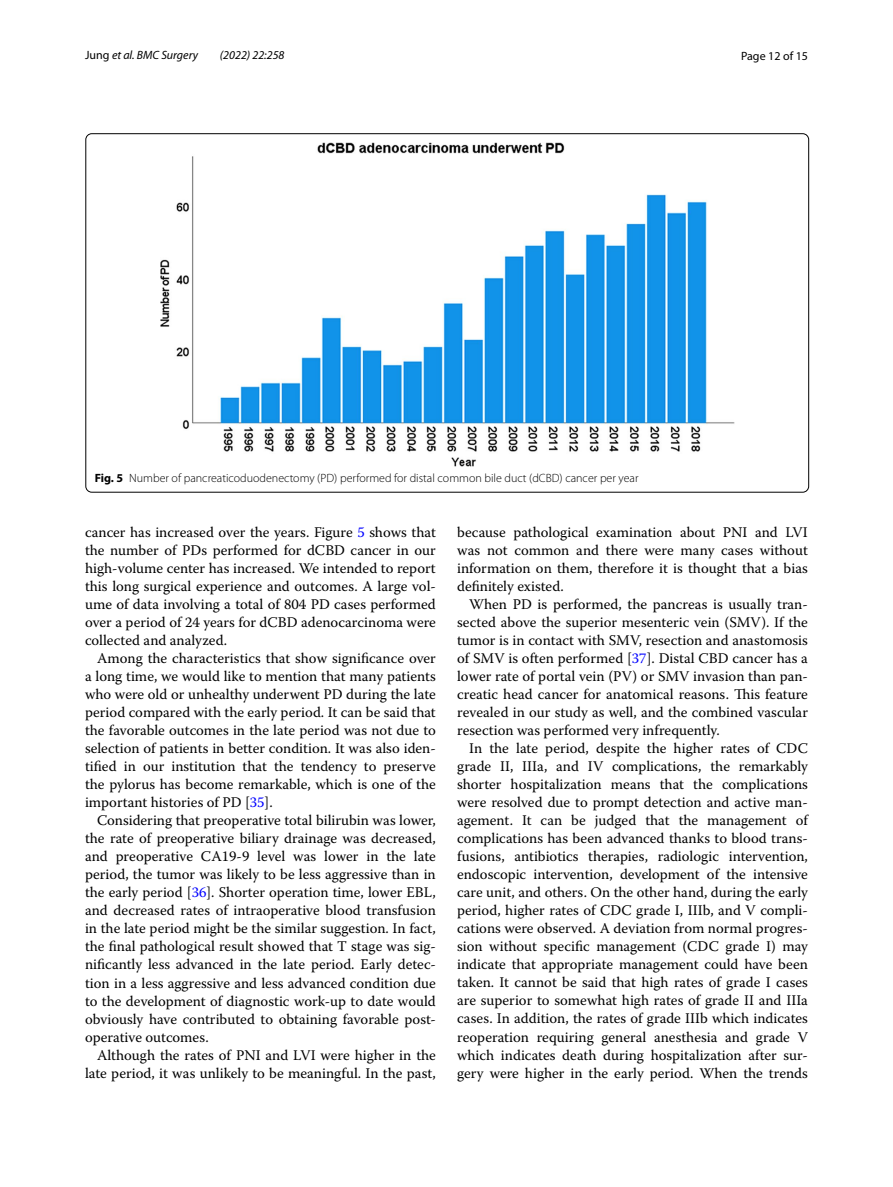
<style>
.page{position:relative;width:893px;height:1187px;background:#fff}
.page>*{position:absolute;margin:0;border:0;box-sizing:border-box;transform-origin:0 0}
.t1{font:14.7px/18px "Warnock Pro";color:#000;text-align:justify}
.t2{font:300 12px "Myriad Pro";color:#000}
.t3{font:italic 12px "Myriad Pro";color:#000}
.t4{font:12px "Myriad Pro";color:#000}
.s1{font-style:normal}
.s2{font-weight:700}
.s3{color:#00f}
</style>
<div class="page">
<img style="left:160px;top:143px;width:574px;height:323px">
<p class="t3" style="left:85px;top:48px;width:114px"><span class="s1">Jung</span> et al. BMC Surgery</p>
<p class="t3" style="left:220px;top:48px;width:66px">(2022) 22:258</p>
<p class="t4" style="left:741px;top:48px;width:68px">Page 12 of 15</p>
<p class="t2" style="left:95px;top:471px;width:545px"><span class="s2">Fig. 5</span> Number of pancreaticoduodenectomy (PD) performed for distal common bile duct (dCBD) cancer per year</p>
<p class="t1" style="left:85px;top:523px;width:352px">cancer has increased over the years. Figure <span class="s3">5</span> shows that the number of PDs performed for dCBD cancer in our high-volume center has increased. We intended to report this long surgical experience and outcomes. A large vol&shy;ume of data involving a total of 804 PD cases performed over a period of 24 years for dCBD adenocarcinoma were collected and analyzed.</p>
<p class="t1" style="left:85px;top:649px;width:352px;text-indent:12px">Among the characteristics that show significance over a long time, we would like to mention that many patients who were old or unhealthy underwent PD during the late period compared with the early period. It can be said that the favorable outcomes in the late period was not due to selection of patients in better condition. It was also iden&shy;tified in our institution that the tendency to preserve the pylorus has become remarkable, which is one of the important histories of PD [<span class="s3">35</span>].</p>
<p class="t1" style="left:85px;top:811px;width:352px;text-indent:12px">Considering that preoperative total bilirubin was lower, the rate of preoperative biliary drainage was decreased, and preoperative CA19-9 level was lower in the late period, the tumor was likely to be less aggressive than in the early period [<span class="s3">36</span>]. Shorter operation time, lower EBL, and decreased rates of intraoperative blood transfusion in the late period might be the similar suggestion. In fact, the final pathological result showed that T stage was sig&shy;nificantly less advanced in the late period. Early detec&shy;tion in a less aggressive and less advanced condition due to the development of diagnostic work-up to date would obviously have contributed to obtaining favorable post&shy;operative outcomes.</p>
<p class="t1" style="left:85px;top:1045px;width:352px;text-align:right">Although the rates of PNI and LVI were higher in the late period, it was unlikely to be meaningful. In the past,</p>
<p class="t1" style="left:457px;top:523px;width:352px">because pathological examination about PNI and LVI was not common and there were many cases without information on them, therefore it is thought that a bias definitely existed.</p>
<p class="t1" style="left:457px;top:595px;width:352px;text-indent:12px">When PD is performed, the pancreas is usually tran&shy;sected above the superior mesenteric vein (SMV). If the tumor is in contact with SMV, resection and anastomosis of SMV is often performed [<span class="s3">37</span>]. Distal CBD cancer has a lower rate of portal vein (PV) or SMV invasion than pan&shy;creatic head cancer for anatomical reasons. This feature revealed in our study as well, and the combined vascular resection was performed very infrequently.</p>
<p class="t1" style="left:457px;top:739px;width:352px;text-indent:12px">In the late period, despite the higher rates of CDC grade II, IIIa, and IV complications, the remarkably shorter hospitalization means that the complications were resolved due to prompt detection and active man&shy;agement. It can be judged that the management of complications has been advanced thanks to blood trans&shy;fusions, antibiotics therapies, radiologic intervention, endoscopic intervention, development of the intensive care unit, and others. On the other hand, during the early period, higher rates of CDC grade I, IIIb, and V compli&shy;cations were observed. A deviation from normal progres&shy;sion without specific management (CDC grade I) may indicate that appropriate management could have been taken. It cannot be said that high rates of grade I cases are superior to somewhat high rates of grade II and IIIa cases. In addition, the rates of grade IIIb which indicates reoperation requiring general anesthesia and grade V which indicates death during hospitalization after sur&shy;gery were higher in the early period. When the trends</p>
</div>
